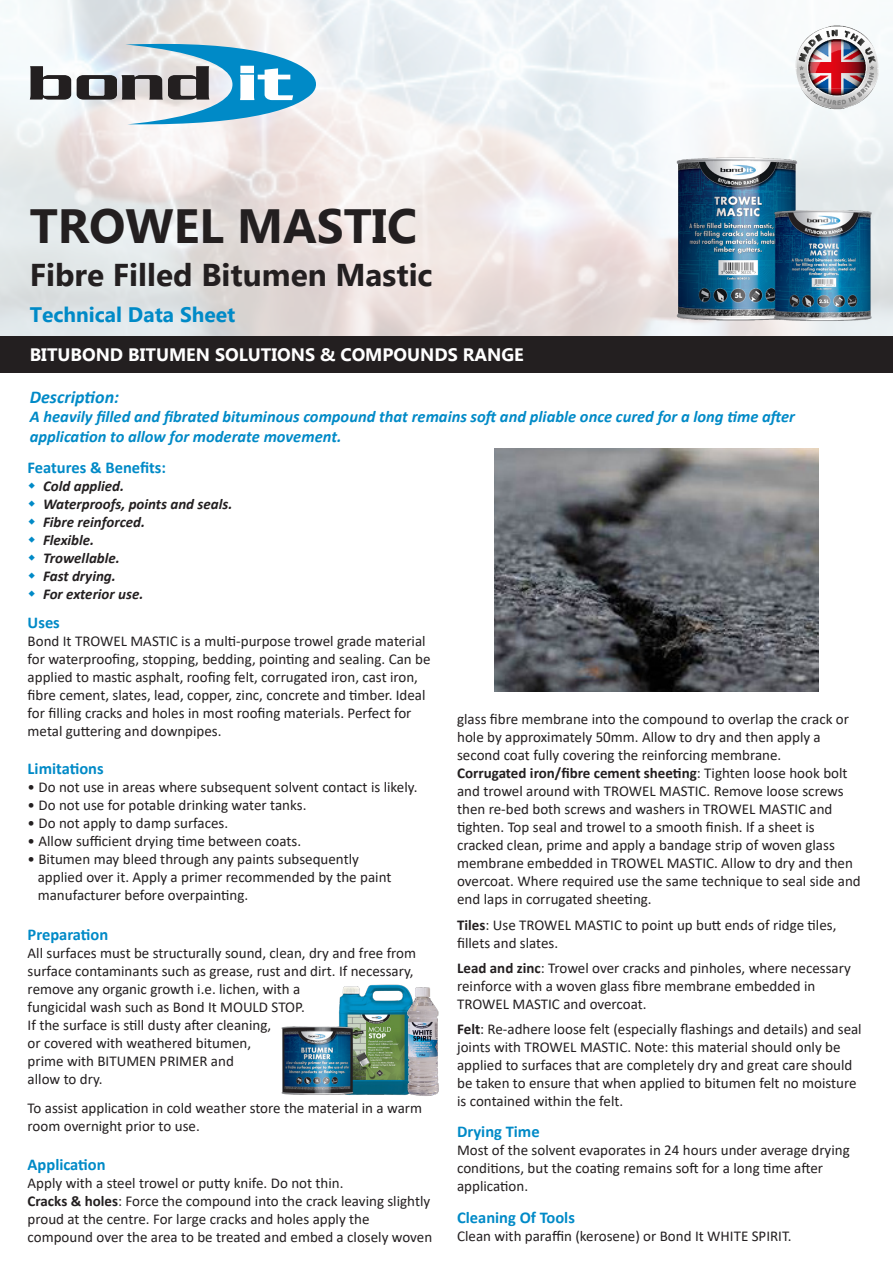
<style>
.page{position:relative;width:893px;height:1263px;background:#fff}
.page>*{position:absolute;margin:0;border:0;box-sizing:border-box;transform-origin:0 0}
.t1{font:700 48px "Myanmar Text";color:#231f20}
.t2{font:700 31.5px "Myanmar Text";color:#231f20}
.t3{font:700 21px "Myanmar Text";color:#008ac7}
.t4{font:700 18px "Myanmar Text";color:#fff}
.t5{font:italic 700 18px "Calibri";color:#008ac7}
.t6{font:italic 700 16.5px "Calibri";color:#008ac7}
.t7{font:700 16.5px "Calibri";color:#008ac7}
.t8{font:15px/18px "Calibri";color:#231f20}
.t9{font:italic 700 15px "Calibri";color:#231f20}
.t10{font:700 15px "Calibri";color:#231f20}
.s1{font-weight:700}
.s2{font-weight:400}
</style>
<div class="page">
<div style="left:0;top:336px;width:893px;height:37px;background:#231f20"></div>
<svg style="left:30px;top:66px;width:41px;height:34px"></svg>
<svg style="left:77px;top:40px;width:241px;height:86px"></svg>
<img style="left:795px;top:25px;width:84px;height:63px">
<img style="left:801px;top:88px;width:73px;height:22px">
<img style="left:339px;top:986px;width:19px;height:23px">
<img style="left:653px;top:145px;width:154px;height:191px">
<img style="left:754px;top:196px;width:122px;height:134px">
<img style="left:281px;top:1009px;width:77px;height:86px">
<img style="left:358px;top:984px;width:81px;height:112px">
<img style="left:495px;top:449px;width:323px;height:243px">
<p class="t1" style="left:30px;top:198px;width:389px">TROWEL MASTIC</p>
<p class="t2" style="left:30px;top:256px;width:404px">Fibre Filled Bitumen Mastic</p>
<p class="t3" style="left:30px;top:302px;width:207px">Technical Data Sheet</p>
<p class="t4" style="left:30px;top:345px;width:496px">BITUBOND BITUMEN SOLUTIONS &amp; COMPOUNDS RANGE</p>
<p class="t5" style="left:30px;top:384px;width:91px">Description:</p>
<p class="t6" style="left:30px;top:405px;width:767px">A heavily filled and fibrated bituminous compound that remains soft and pliable once cured for a long time after</p>
<p class="t6" style="left:30px;top:425px;width:313px">application to allow for moderate movement.</p>
<p class="t7" style="left:28px;top:456px;width:140px">Features &amp; Benefits:</p>
<p class="t9" style="left:43px;top:476px;width:83px">Cold applied.</p>
<p class="t9" style="left:43px;top:494px;width:191px">Waterproofs, points and seals.</p>
<p class="t9" style="left:43px;top:512px;width:103px">Fibre reinforced.</p>
<p class="t9" style="left:43px;top:530px;width:53px">Flexible.</p>
<p class="t9" style="left:43px;top:548px;width:78px">Trowellable.</p>
<p class="t9" style="left:43px;top:566px;width:74px">Fast drying.</p>
<p class="t9" style="left:43px;top:584px;width:102px">For exterior use.</p>
<p class="t7" style="left:28px;top:611px;width:34px">Uses</p>
<p class="t8" style="left:28px;top:632px;width:399px">Bond It TROWEL MASTIC is a multi-purpose trowel grade material</p>
<p class="t8" style="left:28px;top:650px;width:404px">for waterproofing, stopping, bedding, pointing and sealing. Can be applied to mastic asphalt, roofing felt, corrugated iron, cast iron, fibre cement, slates, lead, copper, zinc, concrete and timber. Ideal for filling cracks and holes in most roofing materials. Perfect for metal guttering and downpipes.</p>
<p class="t7" style="left:28px;top:757px;width:78px">Limitations</p>
<p class="t8" style="left:28px;top:778px;width:391px">• Do not use in areas where subsequent solvent contact is likely.</p>
<p class="t8" style="left:28px;top:796px;width:280px">• Do not use for potable drinking water tanks.</p>
<p class="t8" style="left:28px;top:814px;width:202px">• Do not apply to damp surfaces.</p>
<p class="t8" style="left:28px;top:832px;width:275px">• Allow sufficient drying time between coats.</p>
<p class="t8" style="left:28px;top:850px;width:333px">• Bitumen may bleed through any paints subsequently</p>
<p class="t8" style="left:38px;top:868px;width:355px">applied over it. Apply a primer recommended by the paint</p>
<p class="t8" style="left:38px;top:886px;width:212px">manufacturer before overpainting.</p>
<p class="t7" style="left:28px;top:922px;width:82px">Preparation</p>
<p class="t8" style="left:28px;top:943px;width:390px">All surfaces must be structurally sound, clean, dry and free from</p>
<p class="t8" style="left:28px;top:961px;width:387px">surface contaminants such as grease, rust and dirt. If necessary, remove any organic growth i.e. lichen, with a</p>
<p class="t8" style="left:28px;top:997px;width:279px">fungicidal wash such as Bond It MOULD STOP.</p>
<p class="t8" style="left:28px;top:1015px;width:245px">If the surface is still dusty after cleaning,</p>
<p class="t8" style="left:28px;top:1033px;width:225px">or covered with weathered bitumen,</p>
<p class="t8" style="left:28px;top:1051px;width:208px">prime with BITUMEN PRIMER and</p>
<p class="t8" style="left:28px;top:1069px;width:76px">allow to dry.</p>
<p class="t8" style="left:28px;top:1098px;width:396px">To assist application in cold weather store the material in a warm room overnight prior to use.</p>
<p class="t7" style="left:28px;top:1153px;width:80px">Application</p>
<p class="t8" style="left:28px;top:1174px;width:317px">Apply with a steel trowel or putty knife. Do not thin.</p>
<p class="t8" style="left:28px;top:1192px;width:404px"><span class="s1">Cracks &amp; holes</span>: Force the compound into the crack leaving slightly</p>
<p class="t8" style="left:28px;top:1210px;width:343px">proud at the centre. For large cracks and holes apply the</p>
<p class="t8" style="left:28px;top:1228px;width:406px">compound over the area to be treated and embed a closely woven</p>
<p class="t8" style="left:457px;top:710px;width:393px">glass fibre membrane into the compound to overlap the crack or</p>
<p class="t8" style="left:457px;top:728px;width:365px">hole by approximately 50mm. Allow to dry and then apply a</p>
<p class="t8" style="left:457px;top:746px;width:326px">second coat fully covering the reinforcing membrane.</p>
<p class="t10" style="left:457px;top:763px;width:392px">Corrugated iron/fibre cement sheeting<span class="s2">: Tighten loose hook bolt</span></p>
<p class="t8" style="left:457px;top:782px;width:388px">and trowel around with TROWEL MASTIC. Remove loose screws</p>
<p class="t8" style="left:457px;top:800px;width:377px">then re-bed both screws and washers in TROWEL MASTIC and</p>
<p class="t8" style="left:457px;top:818px;width:359px">tighten. Top seal and trowel to a smooth finish. If a sheet is</p>
<p class="t8" style="left:457px;top:836px;width:379px">cracked clean, prime and apply a bandage strip of woven glass</p>
<p class="t8" style="left:457px;top:854px;width:397px">membrane embedded in TROWEL MASTIC. Allow to dry and then</p>
<p class="t8" style="left:457px;top:872px;width:405px">overcoat. Where required use the same technique to seal side and</p>
<p class="t8" style="left:457px;top:890px;width:196px">end laps in corrugated sheeting.</p>
<p class="t8" style="left:457px;top:915px;width:381px"><span class="s1">Tiles</span>: Use TROWEL MASTIC to point up butt ends of ridge tiles,</p>
<p class="t8" style="left:457px;top:933px;width:103px">fillets and slates.</p>
<p class="t8" style="left:457px;top:958px;width:395px"><span class="s1">Lead and zinc</span>: Trowel over cracks and pinholes, where necessary</p>
<p class="t8" style="left:457px;top:976px;width:360px">reinforce with a woven glass fibre membrane embedded in</p>
<p class="t8" style="left:457px;top:994px;width:191px">TROWEL MASTIC and overcoat.</p>
<p class="t8" style="left:457px;top:1019px;width:406px"><span class="s1">Felt</span>: Re-adhere loose felt (especially flashings and details) and seal</p>
<p class="t8" style="left:457px;top:1037px;width:385px">joints with TROWEL MASTIC. Note: this material should only be</p>
<p class="t8" style="left:457px;top:1055px;width:397px">applied to surfaces that are completely dry and great care should</p>
<p class="t8" style="left:457px;top:1073px;width:401px">be taken to ensure that when applied to bitumen felt no moisture</p>
<p class="t8" style="left:457px;top:1091px;width:168px">is contained within the felt.</p>
<p class="t7" style="left:457px;top:1119px;width:84px">Drying Time</p>
<p class="t8" style="left:457px;top:1140px;width:394px">Most of the solvent evaporates in 24 hours under average drying</p>
<p class="t8" style="left:457px;top:1158px;width:368px">conditions, but the coating remains soft for a long time after application.</p>
<p class="t7" style="left:457px;top:1206px;width:119px">Cleaning Of Tools</p>
<p class="t8" style="left:457px;top:1226px;width:336px">Clean with paraffin (kerosene) or Bond It WHITE SPIRIT.</p>
</div>
